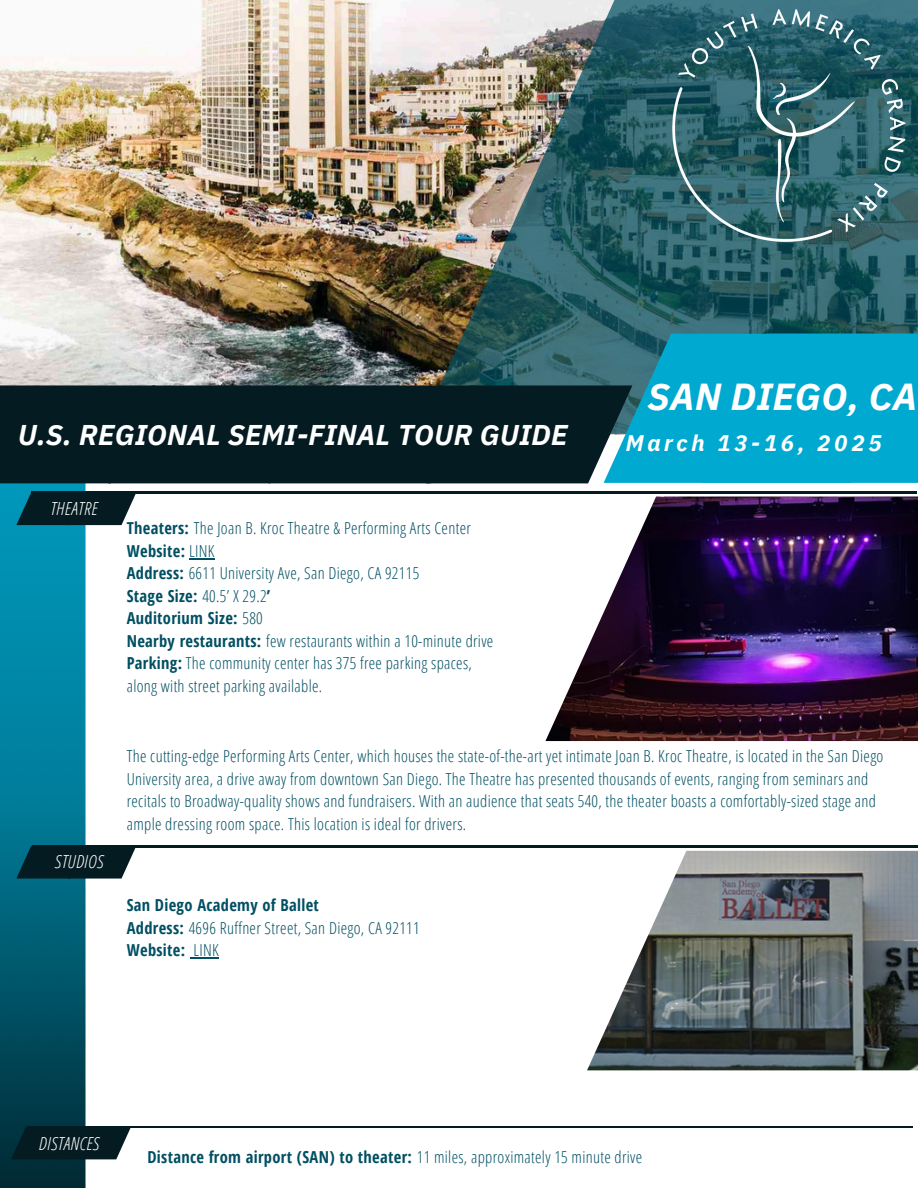
<style>
.page{position:relative;width:918px;height:1188px;background:#fff}
.page>*{position:absolute;margin:0;border:0;box-sizing:border-box;transform-origin:0 0}
.t1{font:italic 700 37.5px "IBM Plex Sans";letter-spacing:.01em;color:#fff}
.t2{font:italic 700 28.5px "IBM Plex Sans";letter-spacing:.01em;color:#fff}
.t3{font:italic 700 22.5px "IBM Plex Sans";letter-spacing:.16em;color:#fff}
.t4{font:italic 300 18px "Open Sans Condensed";letter-spacing:.02em;color:#fff}
.t5{font:300 16.5px/22.5px "Open Sans Condensed";letter-spacing:.02em;color:#004f62}
.t6{font:700 16.5px "Open Sans Condensed";letter-spacing:.02em;color:#004f62}
.s1{font-weight:700}
.s2{font-weight:300}
</style>
<div class="page">
<img style="left:0;top:483px;width:86px;height:705px">
<img style="left:0;top:0;width:418px;height:385px">
<img style="left:418px;top:0;width:500px;height:385px">
<div style="left:0;top:385px;width:604px;height:98px;background:#031b21"></div>
<svg style="left:604px;top:334px;width:99px;height:149px;background:#1793b0"></svg>
<div style="left:703px;top:334px;width:215px;height:149px;background:#00a9d0"></div>
<hr style="left:31px;top:492px;width:886px;height:1px;background:#031b21">
<svg style="left:16px;top:493px;width:120px;height:32px;background:#113037"></svg>
<img style="left:545px;top:497px;width:373px;height:244px">
<svg style="left:189px;top:558px;width:26px;height:1px"></svg>
<hr style="left:27px;top:1127px;width:886px;height:1px;background:#031b21">
<svg style="left:11px;top:1127px;width:120px;height:32px;background:#122a30"></svg>
<hr style="left:33px;top:846px;width:885px;height:1px;background:#031b21">
<svg style="left:16px;top:846px;width:120px;height:33px;background:#122f36"></svg>
<img style="left:672px;top:10px;width:233px;height:232px">
<img style="left:587px;top:851px;width:331px;height:219px">
<svg style="left:190px;top:957px;width:29px;height:1px"></svg>
<h2 class="t2" style="left:18px;top:416px;width:552px">U.S. REGIONAL SEMI-FINAL TOUR GUIDE</h2>
<p class="t4" style="left:50px;top:496px;width:49px">THEATRE</p>
<p class="t5" style="left:127px;top:517px;width:346px"><span class="s1">Theaters:</span> The Joan B. Kroc Theatre &amp; Performing Arts Center</p>
<p class="t6" style="left:127px;top:539px;width:89px">Website: <span class="s2">LINK</span></p>
<p class="t5" style="left:127px;top:562px;width:294px"><span class="s1">Address:</span> 6611 University Ave, San Diego, CA 92115</p>
<p class="t6" style="left:127px;top:584px;width:145px">Stage Size: <span class="s2">40.5’ X 29.2</span>’</p>
<p class="t6" style="left:127px;top:607px;width:138px">Auditorium Size: <span class="s2">580</span></p>
<p class="t5" style="left:127px;top:629px;width:368px"><span class="s1">Nearby restaurants:</span> few restaurants within a 10-minute drive</p>
<p class="t5" style="left:127px;top:652px;width:347px"><span class="s1">Parking:</span> The community center has 375 free parking spaces, along with street parking available.</p>
<p class="t1" style="left:648px;top:371px;width:271px">SAN DIEGO, CA</p>
<h4 class="t3" style="left:626px;top:428px;width:258px">March 13-16, 2025</h4>
<p class="t4" style="left:55px;top:849px;width:50px">STUDIOS</p>
<h3 class="t5" style="left:127px;top:745px;width:758px">The cutting-edge Performing Arts Center, which houses the state-of-the-art yet intimate Joan B. Kroc Theatre, is located in the San Diego University area, a drive away from downtown San Diego. The Theatre has presented thousands of events, ranging from seminars and recitals to Broadway-quality shows and fundraisers. With an audience that seats 540, the theater boasts a comfortably-sized stage and ample dressing room space. This location is ideal for drivers.</h3>
<p class="t6" style="left:127px;top:893px;width:194px">San Diego Academy of Ballet</p>
<h4 class="t5" style="left:127px;top:916px;width:295px"><span class="s1">Address:</span> 4696 Ruffner Street, San Diego, CA 92111</h4>
<p class="t6" style="left:127px;top:938px;width:94px">Website: <span class="s2">LINK</span></p>
<h4 class="t4" style="left:39px;top:1131px;width:62px">DISTANCES</h4>
<p class="t6" style="left:147px;top:1145px;width:496px">Distance from airport (SAN) to theater: <span class="s2">11 miles, approximately 15 minute drive</span></p>
</div>
